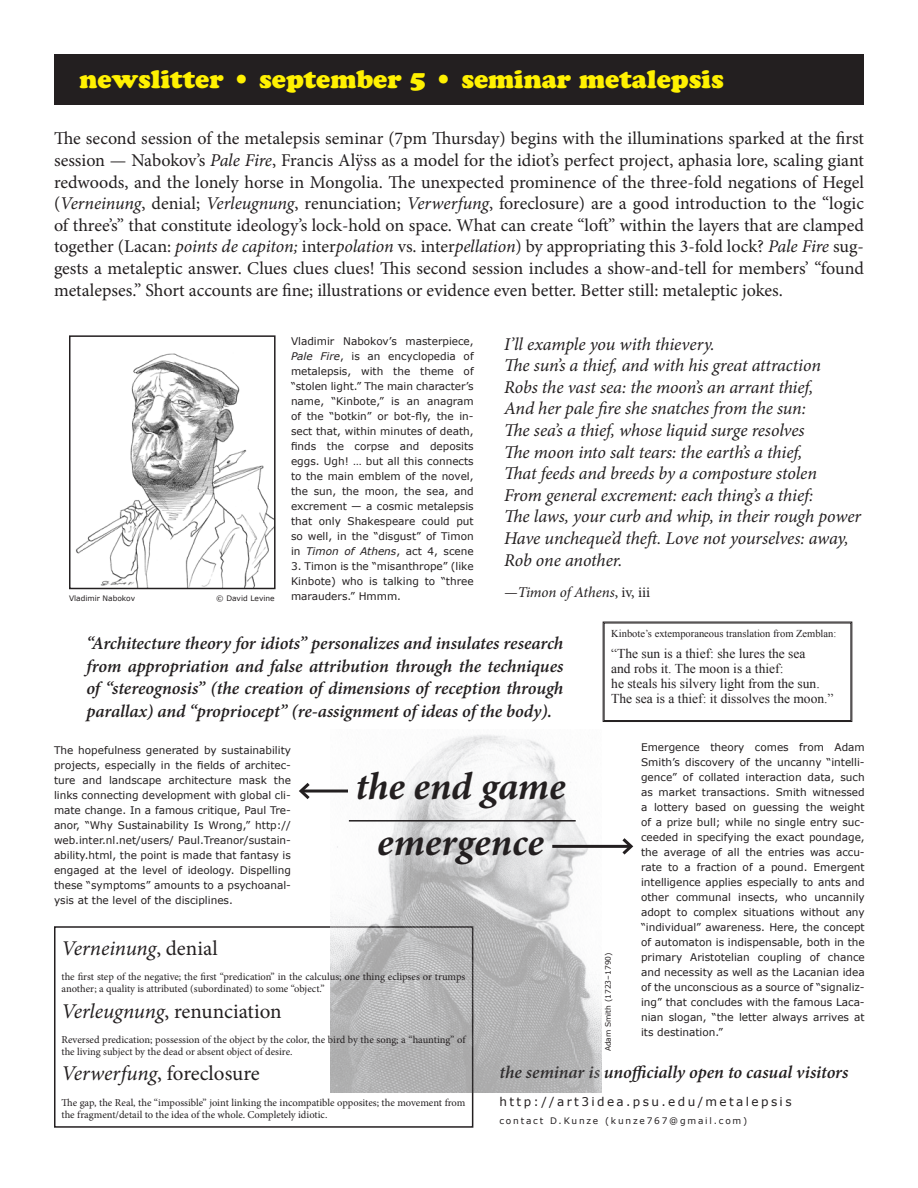
<style>
.page{position:relative;width:918px;height:1188px;background:#fff}
.page>*{position:absolute;margin:0;border:0;box-sizing:border-box;transform-origin:0 0}
.t1{font:italic 700 39px "Minion Pro";letter-spacing:-.005em;color:#231f20}
.t2{font:25.5px "Cooper Black Std";color:#fff101}
.t3{font:21px "Minion Pro";letter-spacing:-.005em;color:#231f20}
.t4{font:italic 21px "Minion Pro";letter-spacing:-.015em;color:#231f20}
.t5{font:18px/21.6px "Minion Pro";color:#231f20;text-align:justify}
.t6{font:italic 18px "Minion Pro";letter-spacing:-.01em;color:#231f20}
.t7{font:italic 600 18px/22.5px "Minion Pro";letter-spacing:-.005em;color:#231f20;text-align:justify}
.t8{font:italic 15px "Minion Pro";letter-spacing:-.01em;color:#231f20}
.t9{font:13.5px "Times New Roman";color:#231f20}
.t10{font:12px "Verdana";letter-spacing:.2em;color:#231f20}
.t11{font:10.5px/15px "Verdana";color:#231f20;text-align:justify}
.t12{font:10.5px/12px "Minion Pro";color:#231f20}
.t13{font:10.5px "Times New Roman";color:#231f20}
.t14{font:9px "Verdana";letter-spacing:.2em;color:#231f20}
.t15{font:7.5px "Verdana";color:#231f20}
.s1{font-style:italic}
.s2{font-style:normal}
</style>
<div class="page">
<div style="left:54px;top:54px;width:810px;height:50px;background:#231f20"></div>
<img style="left:75px;top:353px;width:198px;height:233px">
<div style="left:69px;top:335px;width:207px;height:254px;border:2px solid #231f20"></div>
<div style="left:54px;top:926px;width:419px;height:202px;border:2px solid #231f20"></div>
<svg style="left:603px;top:622px;width:249px;height:100px"></svg>
<div style="left:604px;top:623px;width:247px;height:98px;border:1px solid #231f20"></div>
<img style="left:331px;top:734px;width:270px;height:359px">
<hr style="left:349px;top:820px;width:227px;height:2px;background:#231f20">
<hr style="left:301px;top:790px;width:47px;height:3px;background:#231f20">
<svg style="left:299px;top:783px;width:14px;height:16px"></svg>
<hr style="left:552px;top:845px;width:79px;height:3px;background:#231f20">
<svg style="left:619px;top:838px;width:15px;height:17px"></svg>
<p class="t2" style="left:80px;top:63px;width:646px">newslitter • september 5 • seminar metalepsis</p>
<p class="t5" style="left:54px;top:128px;width:812px">The second session of the metalepsis seminar (7pm Thursday) begins with the illuminations sparked at the first session — Nabokov’s <span class="s1">Pale Fire</span>, Francis Alÿss as a model for the idiot’s perfect project, aphasia lore, scaling giant redwoods, and the lonely horse in Mongolia. The unexpected prominence of the three-fold negations of Hegel (<span class="s1">Verneinung</span>, denial; <span class="s1">Verleugnung</span>, renunciation; <span class="s1">Verwerfung</span>, foreclosure) are a good introduction to the “logic of three’s” that constitute ideology’s lock-hold on space. What can create “loft” within the layers that are clamped together (Lacan: <span class="s1">points de capiton;</span> inter<span class="s1">polation</span> vs. inter<span class="s1">pellation</span>) by appropriating this 3-fold lock? <span class="s1">Pale Fire</span> sug&shy;gests a metaleptic answer. Clues clues clues! This second session includes a show-and-tell for members’ “found metalepses.” Short accounts are fine; illustrations or evidence even better. Better still: metaleptic jokes.</p>
<p class="t6" style="left:504px;top:332px;width:212px">I’ll example you with thievery.</p>
<p class="t6" style="left:504px;top:353px;width:318px">The sun’s a thief, and with his great attraction</p>
<p class="t6" style="left:504px;top:375px;width:311px">Robs the vast sea: the moon’s an arrant thief,</p>
<p class="t6" style="left:504px;top:396px;width:303px">And her pale fire she snatches from the sun:</p>
<p class="t6" style="left:504px;top:418px;width:302px">The sea’s a thief, whose liquid surge resolves</p>
<p class="t6" style="left:504px;top:440px;width:300px">The moon into salt tears: the earth’s a thief,</p>
<p class="t6" style="left:504px;top:461px;width:314px">That feeds and breeds by a composture stolen</p>
<p class="t6" style="left:504px;top:483px;width:311px">From general excrement: each thing’s a thief:</p>
<p class="t6" style="left:504px;top:504px;width:359px">The laws, your curb and whip, in their rough power</p>
<p class="t6" style="left:504px;top:526px;width:346px">Have uncheque’d theft. Love not yourselves: away,</p>
<p class="t6" style="left:504px;top:548px;width:120px">Rob one another.</p>
<p class="t8" style="left:504px;top:582px;width:148px">—Timon of Athens<span class="s2">, iv, iii</span></p>
<p class="t11" style="left:291px;top:333px;width:184px">Vladimir Nabokov’s masterpiece, <span class="s1">Pale Fire</span>, is an encyclopedia of metalepsis, with the theme of “stolen light.” The main character’s name, “Kinbote,” is an anagram of the “botkin” or bot-fly, the in&shy;sect that, within minutes of death, finds the corpse and deposits eggs. Ugh! … but all this connects to the main emblem of the novel, the sun, the moon, the sea, and excrement — a cosmic metalepsis that only Shakespeare could put so well, in the “disgust” of Timon in <span class="s1">Timon of Athens</span>, act 4, scene</p>
<p class="t11" style="left:291px;top:558px;width:184px">3. Timon is the “misanthrope” (like<br>Kinbote) who is talking to “three</p>
<p class="t15" style="left:69px;top:594px;width:68px">Vladimir Nabokov</p>
<p class="t15" style="left:216px;top:594px;width:60px">© David Levine</p>
<p class="t11" style="left:291px;top:588px;width:112px">marauders.” Hmmm.</p>
<p class="t7" style="left:86px;top:632px;width:479px">“Architecture theory for idiots” personalizes and insulates research from appropriation and false attribution through the techniques of “stereognosis” (the creation of dimensions of reception through parallax) and “propriocept” (re-assignment of ideas of the body).</p>
<p class="t13" style="left:611px;top:627px;width:227px">Kinbote’s extemporaneous translation from Zemblan:</p>
<p class="t9" style="left:611px;top:645px;width:196px">“The sun is a thief: she lures the sea</p>
<p class="t9" style="left:611px;top:660px;width:174px">and robs it. The moon is a thief:</p>
<p class="t9" style="left:611px;top:675px;width:210px">he steals his silvery light from the sun.</p>
<p class="t9" style="left:611px;top:690px;width:224px">The sea is a thief: it dissolves the moon.”</p>
<p class="t11" style="left:641px;top:739px;width:225px">Emergence theory comes from Adam Smith’s discovery of the uncanny “intelli&shy;gence” of collated interaction data, such as market transactions. Smith witnessed a lottery based on guessing the weight of a prize bull; while no single entry suc&shy;ceeded in specifying the exact poundage, the average of all the entries was accu&shy;rate to a fraction of a pound. Emergent intelligence applies especially to ants and other communal insects, who uncannily adopt to complex situations without any “individual” awareness. Here, the concept of automaton is indispensable, both in the primary Aristotelian coupling of chance and necessity as well as the Lacanian idea of the unconscious as a source of “signaliz&shy;ing” that concludes with the famous Laca&shy;nian slogan, “the letter always arrives at its destination.”</p>
<p class="t7" style="left:500px;top:1061px;width:350px">the seminar is unofficially open to casual visitors</p>
<p class="t10" style="left:500px;top:1093px;width:294px">http://art3idea.psu.edu/metalepsis</p>
<p class="t14" style="left:500px;top:1115px;width:249px">contact D.Kunze (kunze767@gmail.com)</p>
<p class="t11" style="left:54px;top:743px;width:239px">The hopefulness generated by sustainability projects, especially in the fields of architec&shy;ture and landscape architecture mask the links connecting development with global cli&shy;mate change. In a famous critique, Paul Tre&shy;anor, “Why Sustainability Is Wrong,” http:// web.inter.nl.net/users/ Paul.Treanor/sustain&shy;ability.html, the point is made that fantasy is engaged at the level of ideology. Dispelling these “symptoms” amounts to a psychoanal&shy;ysis at the level of the disciplines.</p>
<p class="t1" style="left:356px;top:759px;width:211px">the end game</p>
<p class="t1" style="left:377px;top:815px;width:168px">emergence</p>
<p class="t4" style="left:62px;top:934px;width:158px">Verneinung<span class="s2">, denial</span></p>
<p class="t12" style="left:62px;top:971px;width:405px">the first step of the negative; the first “predication” in the calculus; one thing eclipses or trumps another; a quality is attributed (subordinated) to some “object.”</p>
<p class="t3" style="left:62px;top:997px;width:222px"><span class="s1">Verleugnung</span>, renunciation</p>
<p class="t12" style="left:62px;top:1034px;width:405px">Reversed predication; possession of the object by the color, the bird by the song; a “haunting” of the living subject by the dead or absent object of desire.</p>
<p class="t3" style="left:62px;top:1059px;width:200px"><span class="s1">Verwerfung</span>, foreclosure</p>
<p class="t12" style="left:62px;top:1096px;width:405px">The gap, the Real, the “impossible” joint linking the incompatible opposites; the movement from the fragment/detail to the idea of the whole. Completely idiotic.</p>
<p class="t15" style="left:603px;top:1051px;width:100px;rotate:-90deg">Adam Smith (1723–1790)</p>
</div>
